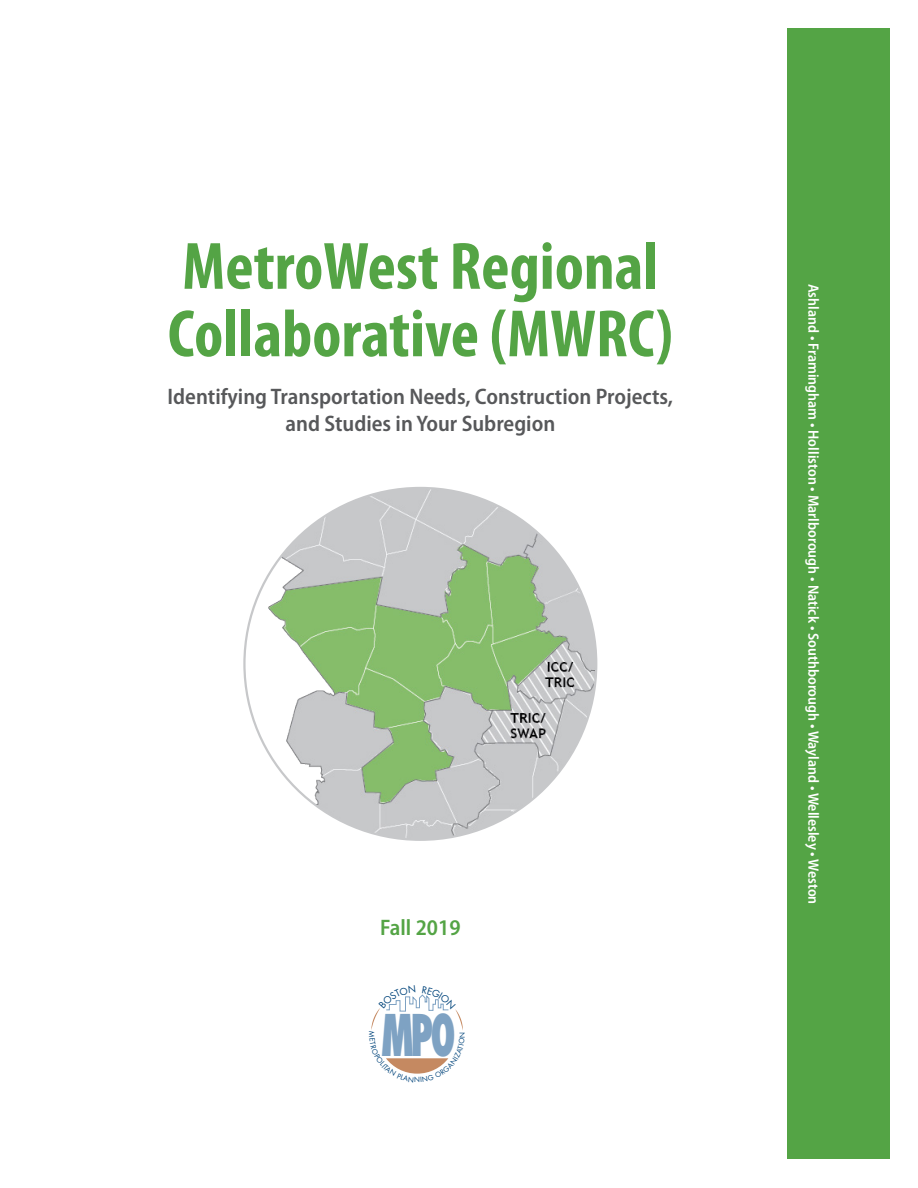
<style>
.page{position:relative;width:918px;height:1188px;background:#fff}
.page>*{position:absolute;margin:0;border:0;box-sizing:border-box;transform-origin:0 0}
.t1{font:700 condensed 67.5px "Myriad Pro";color:#54a445}
.t2{font:800 condensed 55.8px "Futura Std";color:#7ea2c3;scale:.7 1}
.Subtitle{font:600 semi-condensed 22.5px "Myriad Pro";color:#57585a}
.Subtitle-2{font:600 semi-condensed 22.5px "Myriad Pro";color:#54a445}
.t3{font:600 semi-condensed 15px "Myriad Pro";color:#fff}
.t4{font:6.9px "Futura Std";color:#00447b}
</style>
<div class="page">
<div style="left:787px;top:28px;width:103px;height:1132px;background:#54a445"></div>
<img style="left:244px;top:488px;width:352px;height:352px;border-radius:176px">
<svg style="left:371px;top:994px;width:92px;height:80px"></svg>
<p class="t1" style="left:182px;top:229px;width:478px">MetroWest Regional</p>
<p class="t1" style="left:168px;top:297px;width:507px">Collaborative (MWRC)</p>
<p class="Subtitle" style="left:168px;top:384px;width:507px">Identifying Transportation Needs, Construction Projects,</p>
<p class="Subtitle" style="left:285px;top:411px;width:271px">and Studies in Your Subregion</p>
<p class="Subtitle-2" style="left:380px;top:915px;width:82px">Fall 2019</p>
<p class="t2" style="left:381px;top:1000px;width:108px">MPO</p>
<p class="t4" style="left:376px;top:1031px;width:8px;rotate:90deg">M</p>
<p class="t4" style="left:414px;top:1075px;width:7px">N</p>
<p class="t3" style="left:822px;top:284px;width:622px;rotate:90deg">Ashland • Framingham • Holliston • Marlborough • Natick • Southborough • Wayland • Wellesley • Weston</p>
</div>
